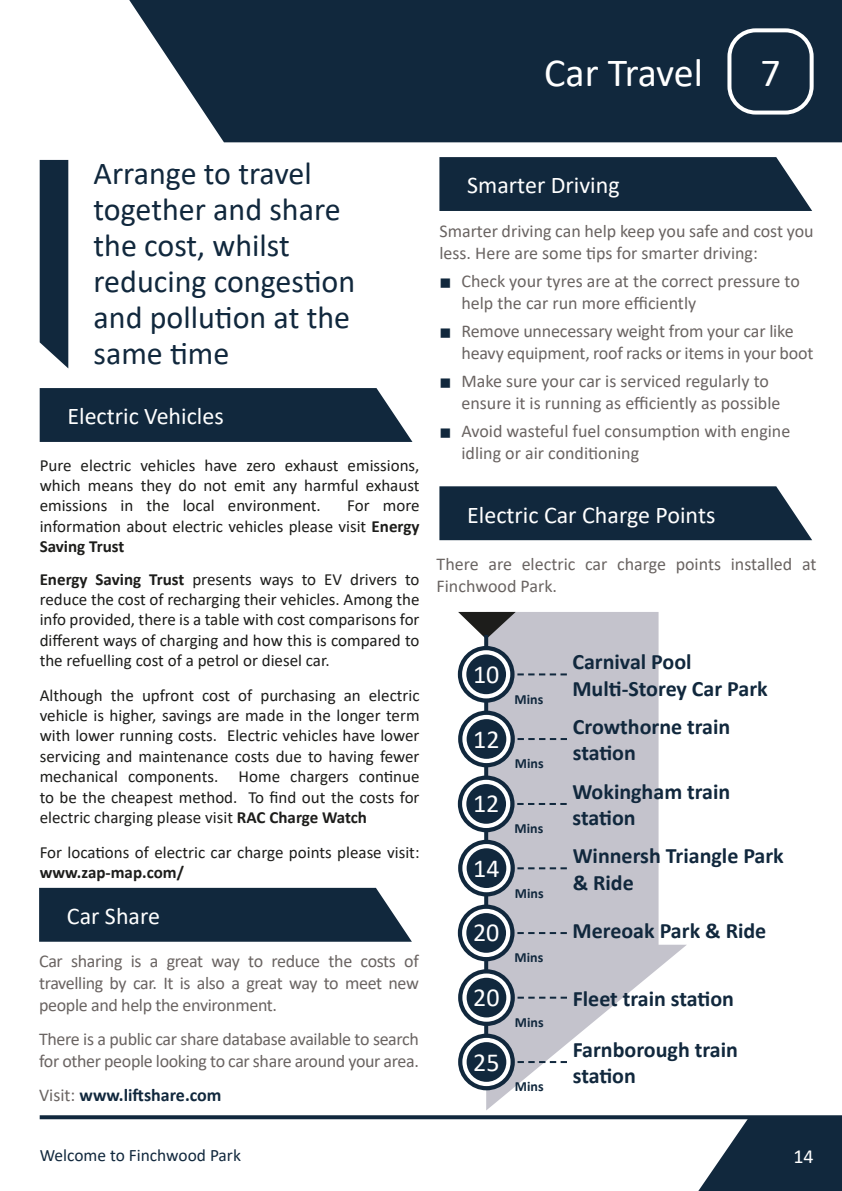
<style>
.page{position:relative;width:842px;height:1191px;background:#fff}
.page>*{position:absolute;margin:0;border:0;box-sizing:border-box;transform-origin:0 0}
.t1{font:40px "Calibri";letter-spacing:-.01em;color:#fff}
.t2{font:32px/36px "Calibri";color:#11283d}
.t3{font:26px "Calibri";color:#fff}
.t4{font:24px "Calibri";color:#fff}
.t5{font:700 22px/26.4px "Calibri";color:#11283d}
.t6{font:20px "Calibri";color:#fff}
.t7{font:18px/22px "Calibri";letter-spacing:-.01em;color:#6a6462}
.t8{font:700 18px "Calibri";color:#11283d}
.t9{font:17.4px "Calibri";color:#11283d}
.t10{font:17px/20.4px "Calibri";color:#1d1d1b;text-align:justify}
.t11{font:700 17px "Calibri";color:#1d1d1b}
.t12{font:700 14px "Calibri";color:#11283d}
.s1{font-weight:700}
.s2{font-weight:400;color:#6a6462}
.s3{color:#11283d}
</style>
<div class="page">
<svg style="left:129px;top:0;width:713px;height:142px;background:#23384b"></svg>
<div style="left:729px;top:30px;width:83px;height:83px;background:#11283d;border-radius:26px"></div>
<div style="left:727px;top:28px;width:87px;height:87px;border:4px solid #fff;border-radius:26px"></div>
<svg style="left:40px;top:1115px;width:802px;height:4px;background:#22374b"></svg>
<svg style="left:698px;top:1117px;width:144px;height:74px"></svg>
<div style="left:439px;top:486px;width:373px;height:54px;background:#11283d"></div>
<div style="left:439px;top:157px;width:373px;height:54px;background:#11283d"></div>
<svg style="left:486px;top:612px;width:201px;height:498px;fill:#c4c3cc"></svg>
<svg style="left:458px;top:612px;width:58px;height:27px"></svg>
<svg style="left:484px;top:635px;width:4px;height:398px"></svg>
<svg style="left:458px;top:646px;width:56px;height:56px"></svg>
<div style="left:462px;top:650px;width:48px;height:48px;background:#fff;border-radius:50%"></div>
<div style="left:466px;top:654px;width:40px;height:40px;background:#11283d;border-radius:50%"></div>
<svg style="left:458px;top:710px;width:57px;height:57px"></svg>
<svg style="left:458px;top:775px;width:56px;height:57px"></svg>
<svg style="left:462px;top:715px;width:49px;height:48px"></svg>
<svg style="left:462px;top:780px;width:48px;height:48px"></svg>
<div style="left:467px;top:719px;width:39px;height:40px;background:#11283d;border-radius:50%"></div>
<div style="left:466px;top:784px;width:40px;height:39px;background:#11283d;border-radius:50%"></div>
<svg style="left:517px;top:738px;width:50px;height:2px"></svg>
<svg style="left:517px;top:803px;width:50px;height:2px"></svg>
<svg style="left:517px;top:673px;width:50px;height:2px"></svg>
<svg style="left:458px;top:839px;width:57px;height:57px"></svg>
<svg style="left:462px;top:844px;width:49px;height:48px"></svg>
<div style="left:467px;top:848px;width:39px;height:40px;background:#11283d;border-radius:50%"></div>
<svg style="left:517px;top:867px;width:50px;height:2px"></svg>
<svg style="left:458px;top:904px;width:56px;height:57px"></svg>
<svg style="left:462px;top:909px;width:48px;height:48px"></svg>
<div style="left:466px;top:913px;width:40px;height:39px;background:#11283d;border-radius:50%"></div>
<svg style="left:517px;top:932px;width:50px;height:2px"></svg>
<svg style="left:458px;top:969px;width:57px;height:57px"></svg>
<svg style="left:462px;top:973px;width:49px;height:48px"></svg>
<div style="left:467px;top:977px;width:39px;height:40px;background:#11283d;border-radius:50%"></div>
<svg style="left:517px;top:996px;width:50px;height:2px"></svg>
<svg style="left:458px;top:1033px;width:57px;height:57px"></svg>
<svg style="left:462px;top:1038px;width:49px;height:48px"></svg>
<div style="left:467px;top:1042px;width:39px;height:39px;background:#11283d;border-radius:50%"></div>
<svg style="left:517px;top:1061px;width:50px;height:2px"></svg>
<div style="left:40px;top:160px;width:28px;height:208px;background:#11283d"></div>
<svg style="left:40px;top:388px;width:372px;height:54px;background:#1c3246"></svg>
<div style="left:39px;top:888px;width:373px;height:53px;background:#11283d"></div>
<h1 class="t1" style="left:544px;top:45px;width:160px">Car Travel</h1>
<h1 class="t1" style="left:760px;top:45px;width:22px">7</h1>
<h2 class="t2" style="left:94px;top:154px;width:263px">Arrange to travel together and share the cost, whilst reducing congestion and pollution at the same time</h2>
<h3 class="t4" style="left:67px;top:400px;width:158px">Electric Vehicles</h3>
<p class="t10" style="left:40px;top:454px;width:381px">Pure electric vehicles have zero exhaust emissions, which means they do not emit any harmful exhaust emissions in the local environment.</p>
<p class="t10" style="left:40px;top:495px;width:381px;text-indent:308px">For more information about electric vehicles please visit <span class="s1">Energy Saving Trust</span></p>
<p class="t10" style="left:40px;top:568px;width:381px"><span class="s1">Energy Saving Trust</span> presents ways to EV drivers to reduce the cost of recharging their vehicles. Among the info provided, there is a table with cost comparisons for different ways of charging and how this is compared to the refuelling cost of a petrol or diesel car.</p>
<p class="t10" style="left:40px;top:684px;width:381px">Although the upfront cost of purchasing an electric vehicle is higher, savings are made in the longer term with lower running costs. Electric vehicles have lower servicing and maintenance costs due to having fewer mechanical components. Home chargers continue to be the cheapest method. To find out the costs for electric charging please visit <span class="s1">RAC Charge Watch</span></p>
<p class="t10" style="left:40px;top:841px;width:381px">For locations of electric car charge points please visit:</p>
<p class="t11" style="left:40px;top:860px;width:146px">www.zap-map.com/</p>
<h3 class="t4" style="left:67px;top:899px;width:95px">Car Share</h3>
<p class="t7" style="left:39px;top:950px;width:381px;text-align:justify">Car sharing is a great way to reduce the costs of travelling by car. It is also a great way to meet new people and help the environment.</p>
<p class="t7" style="left:39px;top:1028px;width:381px">There is a public car share database available to search for other people looking to car share around your area.</p>
<p class="t8" style="left:39px;top:1082px;width:184px"><span class="s2">Visit:</span> www.liftshare.com</p>
<h3 class="t4" style="left:467px;top:169px;width:154px">Smarter Driving</h3>
<p class="t7" style="left:439px;top:219px;width:376px">Smarter driving can help keep you safe and cost you less. Here are some tips for smarter driving:</p>
<p class="t7" style="left:461px;top:269px;width:340px;text-indent:-22px"><span class="s3">■</span> Check your tyres are at the correct pressure to help the car run more efficiently</p>
<p class="t7" style="left:461px;top:319px;width:354px;text-indent:-22px"><span class="s3">■</span> Remove unnecessary weight from your car like heavy equipment, roof racks or items in your boot</p>
<p class="t7" style="left:461px;top:369px;width:321px;text-indent:-22px"><span class="s3">■</span> Make sure your car is serviced regularly to ensure it is running as efficiently as possible</p>
<p class="t7" style="left:461px;top:419px;width:330px;text-indent:-22px"><span class="s3">■</span> Avoid wasteful fuel consumption with engine idling or air conditioning</p>
<h3 class="t4" style="left:467px;top:498px;width:250px">Electric Car Charge Points</h3>
<p class="t7" style="left:437px;top:552px;width:381px">There are electric car charge points installed at<br>Finchwood Park.</p>
<h3 class="t3" style="left:473px;top:656px;width:28px">10</h3>
<h3 class="t3" style="left:473px;top:721px;width:28px">12</h3>
<h3 class="t3" style="left:473px;top:785px;width:28px">12</h3>
<p class="t12" style="left:514px;top:689px;width:30px">Mins</p>
<p class="t12" style="left:515px;top:754px;width:30px">Mins</p>
<p class="t12" style="left:514px;top:819px;width:30px">Mins</p>
<p class="t5" style="left:572px;top:648px;width:197px">Carnival Pool<br>Multi-Storey Car Park</p>
<p class="t5" style="left:573px;top:713px;width:159px">Crowthorne train station</p>
<p class="t5" style="left:572px;top:778px;width:159px">Wokingham train station</p>
<h3 class="t3" style="left:473px;top:850px;width:28px">14</h3>
<p class="t5" style="left:573px;top:842px;width:213px">Winnersh Triangle Park &amp; Ride</p>
<p class="t12" style="left:515px;top:883px;width:30px">Mins</p>
<h3 class="t3" style="left:473px;top:914px;width:28px">20</h3>
<p class="t5" style="left:572px;top:917px;width:195px">Mereoak Park &amp; Ride</p>
<p class="t12" style="left:514px;top:948px;width:30px">Mins</p>
<h3 class="t3" style="left:473px;top:979px;width:28px">20</h3>
<p class="t5" style="left:573px;top:985px;width:163px">Fleet train station</p>
<p class="t12" style="left:515px;top:1012px;width:30px">Mins</p>
<h3 class="t3" style="left:473px;top:1043px;width:28px">25</h3>
<p class="t5" style="left:573px;top:1036px;width:167px">Farnborough train station</p>
<p class="t12" style="left:515px;top:1077px;width:30px">Mins</p>
<p class="t9" style="left:40px;top:1142px;width:203px">Welcome to Finchwood Park</p>
<p class="t6" style="left:793px;top:1142px;width:22px">14</p>
</div>
